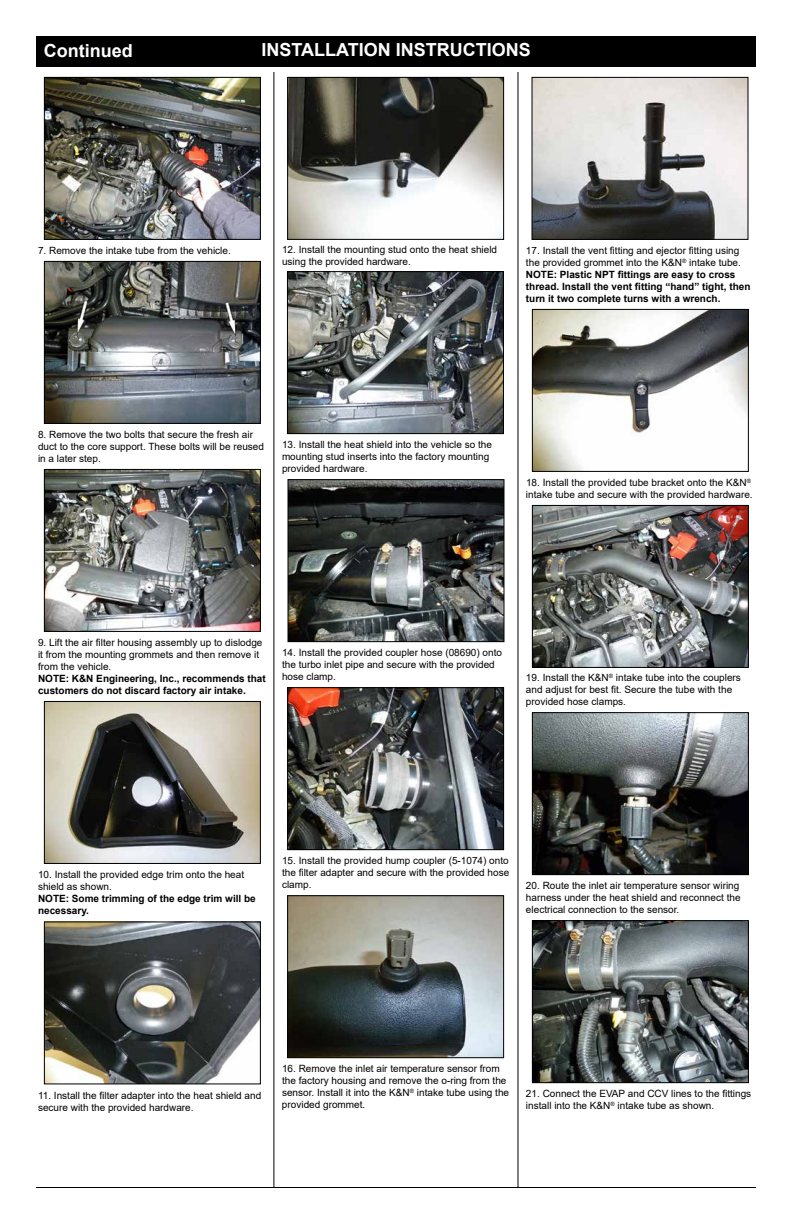
<style>
.page{position:relative;width:792px;height:1224px;background:#fff}
.page>*{position:absolute;margin:0;border:0;box-sizing:border-box;transform-origin:0 0}
.t1{font:700 18px "Arial";color:#fff}
.t2{font:10px/12px "Arial";color:#000}
.t3{font:700 10px/12px "Arial";color:#000}
.s1{font-weight:400}
</style>
<div class="page">
<div style="left:36px;top:36px;width:720px;height:31px;background:#000"></div>
<hr style="left:274px;top:72px;width:1px;height:1116px;background:#000">
<hr style="left:518px;top:72px;width:1px;height:1116px;background:#000">
<hr style="left:36px;top:1187px;width:720px;height:1px;background:#000">
<img style="left:46px;top:79px;width:213px;height:159px">
<div style="left:44px;top:77px;width:217px;height:163px;border:1px solid #000"></div>
<img style="left:46px;top:263px;width:213px;height:159px">
<div style="left:44px;top:261px;width:217px;height:163px;border:1px solid #000"></div>
<img style="left:46px;top:471px;width:213px;height:159px">
<div style="left:44px;top:469px;width:217px;height:163px;border:1px solid #000"></div>
<img style="left:46px;top:703px;width:213px;height:159px">
<div style="left:44px;top:701px;width:217px;height:163px;border:1px solid #000"></div>
<img style="left:46px;top:924px;width:213px;height:158px">
<div style="left:44px;top:922px;width:217px;height:162px;border:1px solid #000"></div>
<img style="left:289px;top:79px;width:213px;height:159px">
<div style="left:287px;top:77px;width:217px;height:163px;border:1px solid #000"></div>
<img style="left:534px;top:79px;width:212px;height:159px">
<div style="left:532px;top:77px;width:216px;height:163px;border:1px solid #000"></div>
<img style="left:534px;top:311px;width:213px;height:159px">
<div style="left:532px;top:309px;width:217px;height:163px;border:1px solid #000"></div>
<img style="left:534px;top:507px;width:213px;height:159px">
<div style="left:532px;top:505px;width:217px;height:163px;border:1px solid #000"></div>
<img style="left:534px;top:714px;width:213px;height:159px">
<div style="left:532px;top:712px;width:217px;height:163px;border:1px solid #000"></div>
<img style="left:534px;top:922px;width:213px;height:159px">
<div style="left:532px;top:920px;width:217px;height:163px;border:1px solid #000"></div>
<img style="left:289px;top:273px;width:213px;height:159px">
<div style="left:287px;top:271px;width:217px;height:163px;border:1px solid #000"></div>
<img style="left:290px;top:481px;width:212px;height:159px">
<div style="left:288px;top:479px;width:216px;height:163px;border:1px solid #000"></div>
<img style="left:289px;top:689px;width:213px;height:159px">
<div style="left:287px;top:687px;width:217px;height:163px;border:1px solid #000"></div>
<img style="left:289px;top:897px;width:213px;height:159px">
<div style="left:287px;top:895px;width:217px;height:163px;border:1px solid #000"></div>
<h1 class="t1" style="left:44px;top:38px;width:90px">Continued</h1>
<h1 class="t1" style="left:261px;top:37px;width:271px">INSTALLATION INSTRUCTIONS</h1>
<p class="t2" style="left:38px;top:244px;width:194px">7. Remove the intake tube from the vehicle.</p>
<p class="t2" style="left:282px;top:244px;width:217px">12. Install the mounting stud onto the heat shield using the provided hardware.</p>
<p class="t3" style="left:526px;top:245px;width:226px"><span class="s1">17. Install the vent fitting and ejector fitting using the provided grommet into the K&amp;N</span><sup>®</sup> <span class="s1">intake tube.<br></span>NOTE: Plastic NPT fittings are easy to cross thread. Install the vent fitting “hand” tight, then turn it two complete turns with a wrench.</p>
<p class="t2" style="left:38px;top:428px;width:228px">8. Remove the two bolts that secure the fresh air duct to the core support. These bolts will be reused in a later step.</p>
<p class="t2" style="left:282px;top:439px;width:212px">13. Install the heat shield into the vehicle so the mounting stud inserts into the factory mounting provided hardware.</p>
<p class="t2" style="left:526px;top:476px;width:228px">18. Install the provided tube bracket onto the K&amp;N<sup>® </sup>intake tube and secure with the provided hardware.</p>
<p class="t2" style="left:38px;top:637px;width:226px">9. Lift the air filter housing assembly up to dislodge it from the mounting grommets and then remove it from the vehicle.</p>
<p class="t3" style="left:38px;top:673px;width:229px">NOTE: K&amp;N Engineering, Inc., recommends that customers do not discard factory air intake.</p>
<p class="t2" style="left:282px;top:647px;width:222px">14. Install the provided coupler hose (08690) onto the turbo inlet pipe and secure with the provided hose clamp.</p>
<p class="t2" style="left:526px;top:672px;width:216px">19. Install the K&amp;N<sup>®</sup> intake tube into the couplers and adjust for best fit. Secure the tube with the provided hose clamps.</p>
<p class="t2" style="left:38px;top:869px;width:208px">10. Install the provided edge trim onto the heat shield as shown.</p>
<p class="t3" style="left:38px;top:893px;width:219px">NOTE: Some trimming of the edge trim will be necessary.</p>
<p class="t2" style="left:282px;top:855px;width:229px;text-align:justify">15. Install the provided hump coupler (5-1074) onto the filter adapter and secure with the provided hose clamp.</p>
<p class="t2" style="left:526px;top:880px;width:216px;text-align:justify">20. Route the inlet air temperature sensor wiring harness under the heat shield and reconnect the electrical connection to the sensor.</p>
<p class="t2" style="left:38px;top:1089px;width:225px">11. Install the filter adapter into the heat shield and secure with the provided hardware.</p>
<p class="t2" style="left:282px;top:1063px;width:229px">16. Remove the inlet air temperature sensor from the factory housing and remove the o-ring from the sensor. Install it into the K&amp;N<sup>®</sup> intake tube using the provided grommet.</p>
<p class="t2" style="left:526px;top:1087px;width:227px">21. Connect the EVAP and CCV lines to the fittings install into the K&amp;N<sup>®</sup> intake tube as shown.</p>
</div>
